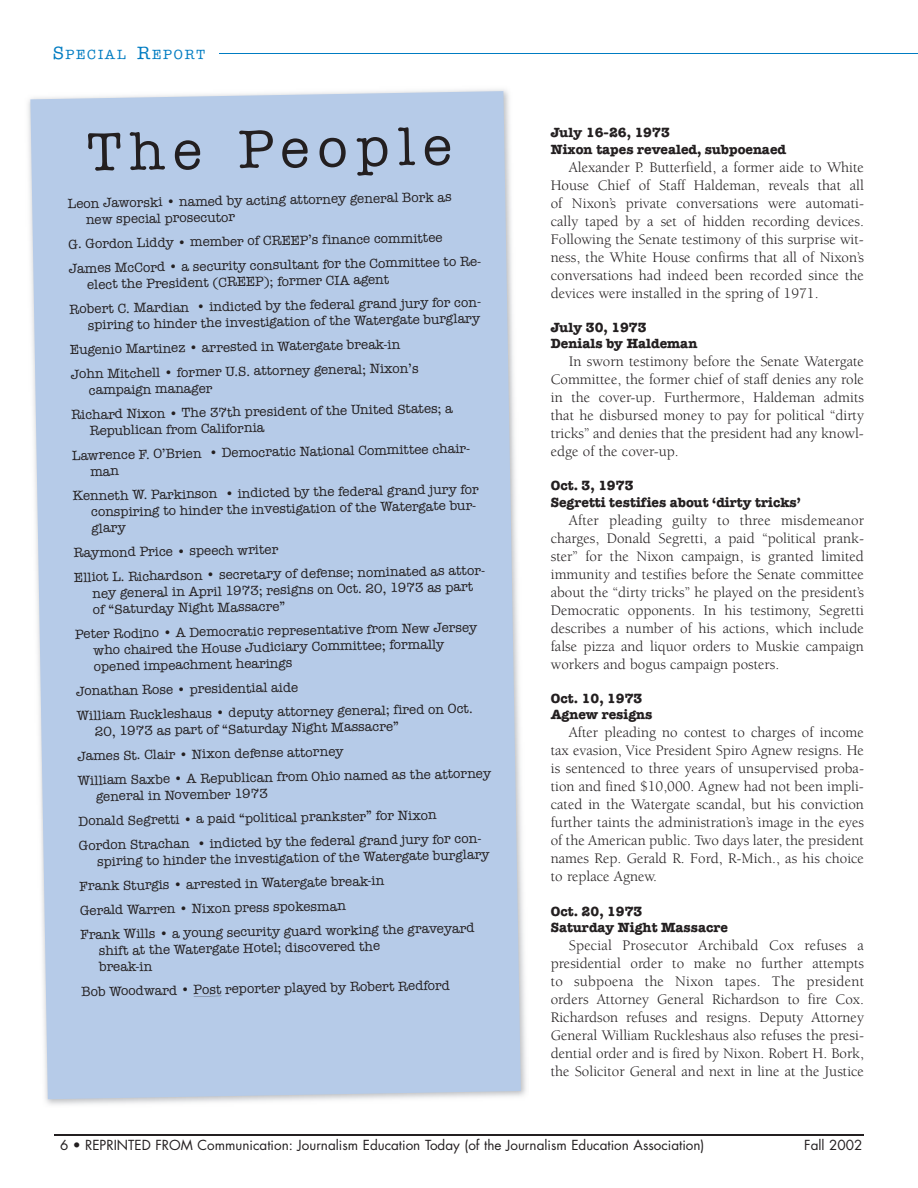
<style>
.page{position:relative;width:918px;height:1188px;background:#fff}
.page>*{position:absolute;margin:0;border:0;box-sizing:border-box;transform-origin:0 0}
.t1{font:500 54px "American Typewriter";color:#231f20}
.t2{font:15px/18px "Berkeley";color:#231f20;text-align:justify}
.t3{font:13.5px/24.3px "American Typewriter";color:#231f20}
.t4{font:700 13.5px/16.2px "American Typewriter";color:#231f20}
.t5{font:13.5px "Futura";color:#231f20}
.t6{font:500 13.5px "American Typewriter";letter-spacing:.135em;color:#007cc2}
.s1{font-size:18px}
</style>
<div class="page">
<hr style="left:220px;top:54px;width:698px;height:1px;background:#007cc2">
<hr style="left:54px;top:1134px;width:810px;height:2px;background:#231f20">
<img style="left:28px;top:89px;width:498px;height:1016px">
<div style="left:30px;top:91px;width:491px;height:1008px;background:#b6cbe8"></div>
<svg style="left:194px;top:996px;width:28px;height:1px"></svg>
<p class="t6" style="left:53px;top:47px;width:154px"><span class="s1">S</span>PECIAL <span class="s1">R</span>EPORT</p>
<h1 class="t1" style="left:87px;top:122px;width:366px;rotate:-1deg">The People</h1>
<p class="t3" style="left:86px;top:195px;width:368px;line-height:16.2px;text-indent:-18px;rotate:-1deg">Leon Jaworski • named by acting attorney general Bork as new special prosecutor</p>
<p class="t3" style="left:68px;top:232px;width:417px;rotate:-1deg">G. Gordon Liddy • member of CREEP’s finance committee<br>James McCord • a security consultant for the Committee to Re-</p>
<p class="t3" style="left:69px;top:273px;width:416px;text-indent:18px;rotate:-1deg">elect the President (CREEP); former CIA agent<br>Robert C. Mardian • indicted by the federal grand jury for con-</p>
<p class="t3" style="left:70px;top:313px;width:412px;text-indent:18px;rotate:-1deg">spiring to hinder the investigation of the Watergate burglary<br>Eugenio Martinez • arrested in Watergate break-in<br>John Mitchell • former U.S. attorney general; Nixon’s</p>
<p class="t3" style="left:71px;top:378px;width:383px;text-indent:18px;rotate:-1deg">campaign manager<br>Richard Nixon • The 37th president of the United States; a</p>
<p class="t3" style="left:71px;top:419px;width:402px;text-indent:18px;rotate:-1deg">Republican from California<br>Lawrence F. O’Brien • Democratic National Committee chair-</p>
<p class="t3" style="left:72px;top:460px;width:408px;text-indent:18px;rotate:-1deg">man<br>Kenneth W. Parkinson • indicted by the federal grand jury for</p>
<p class="t3" style="left:91px;top:504px;width:389px;line-height:16.2px;rotate:-1deg">conspiring to hinder the investigation of the Watergate bur&shy;glary</p>
<p class="t3" style="left:74px;top:541px;width:415px;rotate:-1deg">Raymond Price • speech writer<br>Elliot L. Richardson • secretary of defense; nominated as attor-</p>
<p class="t3" style="left:92px;top:585px;width:382px;line-height:16.2px;rotate:-1deg">ney general in April 1973; resigns on Oct. 20, 1973 as part of “Saturday Night Massacre”</p>
<p class="t3" style="left:93px;top:626px;width:386px;line-height:16.2px;text-indent:-18px;rotate:-1deg">Peter Rodino • A Democratic representative from New Jersey who chaired the House Judiciary Committee; formally opened impeachment hearings</p>
<p class="t3" style="left:76px;top:679px;width:398px;rotate:-1deg">Jonathan Rose • presidential aide<br>William Ruckleshaus • deputy attorney general; fired on Oct.</p>
<p class="t3" style="left:77px;top:720px;width:415px;text-indent:18px;rotate:-1deg">20, 1973 as part of “Saturday Night Massacre”<br>James St. Clair • Nixon defense attorney<br>William Saxbe • A Republican from Ohio named as the attorney</p>
<p class="t3" style="left:78px;top:785px;width:407px;text-indent:18px;rotate:-1deg">general in November 1973<br>Donald Segretti • a paid “political prankster” for Nixon<br>Gordon Strachan • indicted by the federal grand jury for con-</p>
<p class="t3" style="left:79px;top:850px;width:412px;text-indent:18px;rotate:-1deg">spiring to hinder the investigation of the Watergate burglary Frank Sturgis • arrested in Watergate break-in<br>Gerald Warren • Nixon press spokesman<br>Frank Wills • a young security guard working the graveyard</p>
<p class="t3" style="left:99px;top:943px;width:283px;line-height:16.2px;rotate:-1deg">shift at the Watergate Hotel; discovered the break-in</p>
<p class="t3" style="left:81px;top:980px;width:370px;rotate:-1deg">Bob Woodward • Post reporter played by Robert Redford</p>
<p class="t4" style="left:551px;top:125px;width:237px">July 16-26, 1973<br>Nixon tapes revealed, subpoenaed</p>
<p class="t2" style="left:551px;top:158px;width:315px;text-indent:18px">Alexander P. Butterfield, a former aide to White House Chief of Staff Haldeman, reveals that all of Nixon’s private conversations were automati&shy;cally taped by a set of hidden recording devices.<br>Following the Senate testimony of this surprise wit&shy;ness, the White House confirms that all of Nixon’s conversations had indeed been recorded since the devices were installed in the spring of 1971.</p>
<p class="t4" style="left:551px;top:319px;width:148px">July 30, 1973<br>Denials by Haldeman</p>
<p class="t2" style="left:551px;top:353px;width:315px;text-indent:18px">In sworn testimony before the Senate Watergate Committee, the former chief of staff denies any role in the cover-up. Furthermore, Haldeman admits that he disbursed money to pay for political “dirty tricks” and denies that the president had any knowl&shy;edge of the cover-up.</p>
<p class="t4" style="left:551px;top:478px;width:252px">Oct. 3, 1973<br>Segretti testifies about ‘dirty tricks’</p>
<p class="t2" style="left:551px;top:511px;width:315px;text-indent:18px">After pleading guilty to three misdemeanor charges, Donald Segretti, a paid “political prank&shy;ster” for the Nixon campaign, is granted limited immunity and testifies before the Senate committee about the “dirty tricks” he played on the president’s Democratic opponents. In his testimony, Segretti describes a number of his actions, which include false pizza and liquor orders to Muskie campaign workers and bogus campaign posters.</p>
<p class="t4" style="left:551px;top:690px;width:103px">Oct. 10, 1973<br>Agnew resigns</p>
<p class="t2" style="left:551px;top:724px;width:315px;text-indent:18px">After pleading no contest to charges of income tax evasion, Vice President Spiro Agnew resigns. He is sentenced to three years of unsupervised proba&shy;tion and fined $10,000. Agnew had not been impli&shy;cated in the Watergate scandal, but his conviction further taints the administration’s image in the eyes of the American public. Two days later, the president names Rep. Gerald R. Ford, R-Mich., as his choice to replace Agnew.</p>
<p class="t4" style="left:551px;top:903px;width:179px">Oct. 20, 1973<br>Saturday Night Massacre</p>
<p class="t2" style="left:551px;top:936px;width:315px;text-indent:18px">Special Prosecutor Archibald Cox refuses a presidential order to make no further attempts to subpoena the Nixon tapes. The president orders Attorney General Richardson to fire Cox.<br>Richardson refuses and resigns. Deputy Attorney General William Ruckleshaus also refuses the presi&shy;dential order and is fired by Nixon. Robert H. Bork, the Solicitor General and next in line at the Justice</p>
<p class="t5" style="left:60px;top:1136px;width:646px">6 • REPRINTED FROM Communication: Journalism Education Today (of the Journalism Education Association)</p>
<p class="t5" style="left:804px;top:1136px;width:60px">Fall 2002</p>
</div>
